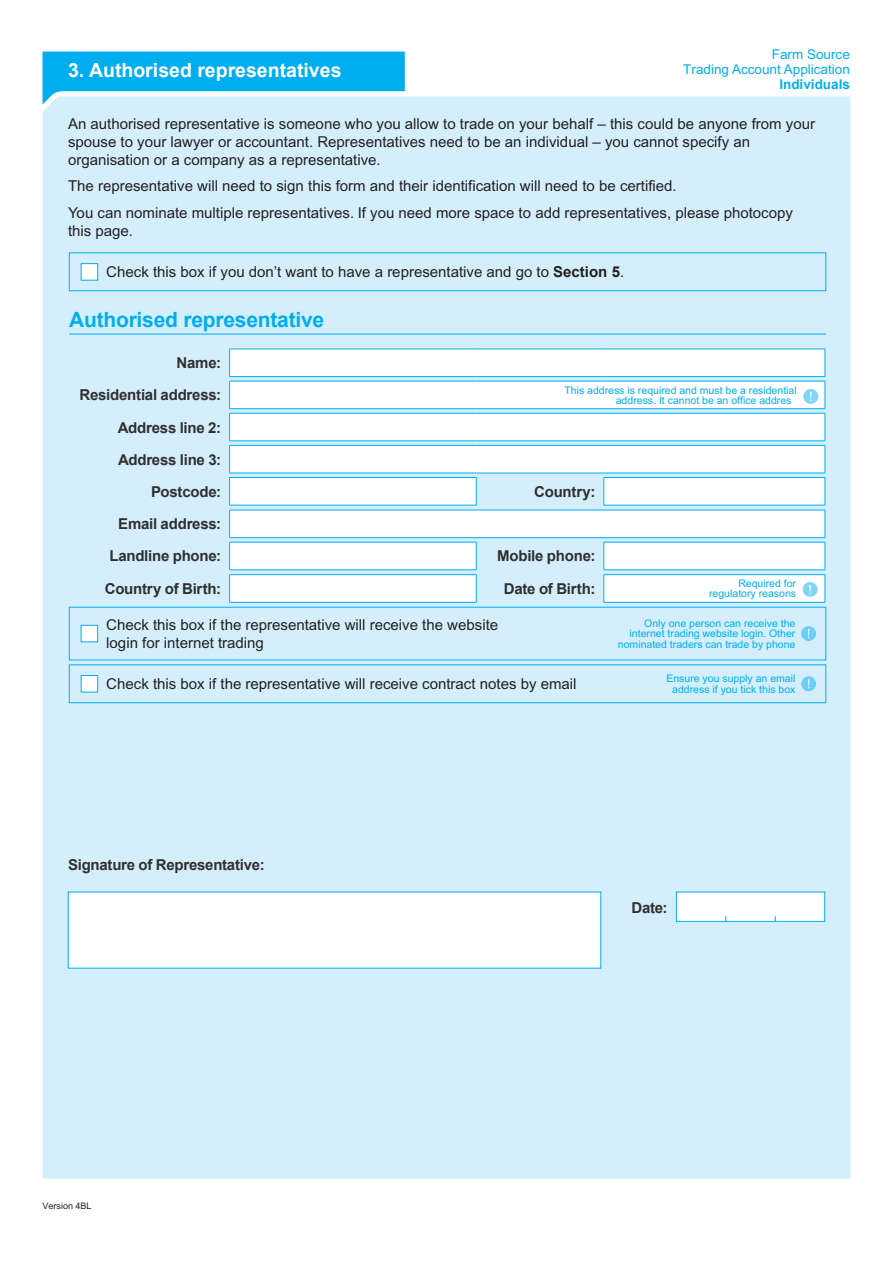
<style>
.page{position:relative;width:893px;height:1263px;background:#fff}
.page>*{position:absolute;margin:0;border:0;box-sizing:border-box;transform-origin:0 0}
.t1{font:700 21px "Arial";letter-spacing:-.01em;color:#00aeef}
.t2{font:700 19.5px "Arial";color:#fff}
.t3{font:15px/18px "Arial";color:#231f20}
.t4{font:700 15px/32.1px "Arial";letter-spacing:-.015em;color:#312f30;text-align:right}
.t5{font:700 15px "Arial";letter-spacing:-.015em;color:#323031}
.t6{font:13.5px/15px "Arial";color:#00aeef;text-align:right}
.t7{font:700 13.5px "Arial";color:#00aeef}
.t8{font:10.5px/10.5px "Arial";color:#00aeef;text-align:right}
.t9{font:9px "Arial";color:#242021}
.s1{font-weight:700}
</style>
<div class="page">
<div style="left:43px;top:96px;width:807px;height:1083px;background:#d4effb"></div>
<svg style="left:43px;top:52px;width:362px;height:52px;background:#37bff2"></svg>
<div style="left:69px;top:253px;width:757px;height:38px;border:1px solid #00aeef"></div>
<div style="left:81px;top:263px;width:17px;height:17px;background:#fff;border:1px solid #00aeef"></div>
<hr style="left:69px;top:334px;width:757px;height:1px;background:#00aeef">
<div style="left:68px;top:349px;width:161px;height:156px;background:#d4effb"></div>
<div style="left:68px;top:510px;width:161px;height:60px;background:#d4effb"></div>
<div style="left:81px;top:625px;width:17px;height:17px;background:#fff;border:1px solid #00aeef"></div>
<svg style="left:801px;top:626px;width:15px;height:15px"></svg>
<div style="left:68px;top:575px;width:162px;height:27px;background:#d4effb"></div>
<hr style="left:229px;top:602px;width:247px;height:1px;background:#00aeef">
<hr style="left:604px;top:602px;width:221px;height:1px;background:#00aeef">
<svg style="left:229px;top:349px;width:597px;height:253px"></svg>
<div style="left:69px;top:665px;width:757px;height:38px;border:1px solid #00aeef"></div>
<div style="left:81px;top:675px;width:17px;height:17px;background:#fff;border:1px solid #00aeef"></div>
<svg style="left:801px;top:676px;width:15px;height:15px"></svg>
<div style="left:68px;top:892px;width:533px;height:76px;background:#fff"></div>
<div style="left:676px;top:892px;width:149px;height:29px;background:#fff"></div>
<p class="t6" style="left:683px;top:46px;width:168px">Farm Source<br>Trading Account Application</p>
<p class="t7" style="left:779px;top:75px;width:72px">Individuals</p>
<h2 class="t2" style="left:68px;top:57px;width:275px">3. Authorised representatives</h2>
<p class="t3" style="left:68px;top:114px;width:749px">An authorised representative is someone who you allow to trade on your behalf – this could be anyone from your spouse to your lawyer or accountant. Representatives need to be an individual – you cannot specify an organisation or a company as a representative.</p>
<p class="t3" style="left:68px;top:173px;width:726px;line-height:26.5px">The representative will need to sign this form and their identification will need to be certified.<br>You can nominate multiple representatives. If you need more space to add representatives, please photocopy</p>
<p class="t3" style="left:68px;top:221px;width:67px">this page.</p>
<p class="t3" style="left:106px;top:263px;width:519px">Check this box if you don’t want to have a representative and go to <span class="s1">Section 5</span>.</p>
<h1 class="t1" style="left:69px;top:306px;width:257px">Authorised representative</h1>
<p class="t4" style="left:80px;top:347px;width:143px">Name:<br>Residential address:<br>Address line 2:<br>Address line 3:<br>Postcode:</p>
<p class="t8" style="left:616px;top:385px;width:182px;text-align:left;text-indent:-51px">This address is required and must be a residential address. It cannot be an office addres</p>
<p class="t4" style="left:534px;top:476px;width:63px">Country:</p>
<p class="t4" style="left:109px;top:508px;width:113px;text-align:center">Email address:<br>Landline phone:</p>
<p class="t4" style="left:497px;top:541px;width:100px">Mobile phone:</p>
<p class="t4" style="left:105px;top:573px;width:118px">Country of Birth:</p>
<p class="t4" style="left:504px;top:573px;width:93px">Date of Birth:</p>
<p class="t8" style="left:709px;top:578px;width:88px">Required for regulatory reasons</p>
<p class="t3" style="left:106px;top:616px;width:393px">Check this box if the representative will receive the website login for internet trading</p>
<p class="t8" style="left:618px;top:618px;width:179px">Only one person can receive the internet trading website login. Other nominated traders can trade by phone</p>
<p class="t3" style="left:106px;top:675px;width:472px">Check this box if the representative will receive contract notes by email</p>
<p class="t8" style="left:666px;top:673px;width:130px;text-align:center">Ensure you supply an email address if you tick this box</p>
<p class="t5" style="left:68px;top:854px;width:198px">Signature of Representative:</p>
<p class="t9" style="left:43px;top:1201px;width:51px">Version 4BL</p>
<p class="t4" style="left:631px;top:892px;width:38px">Date:</p>
</div>
